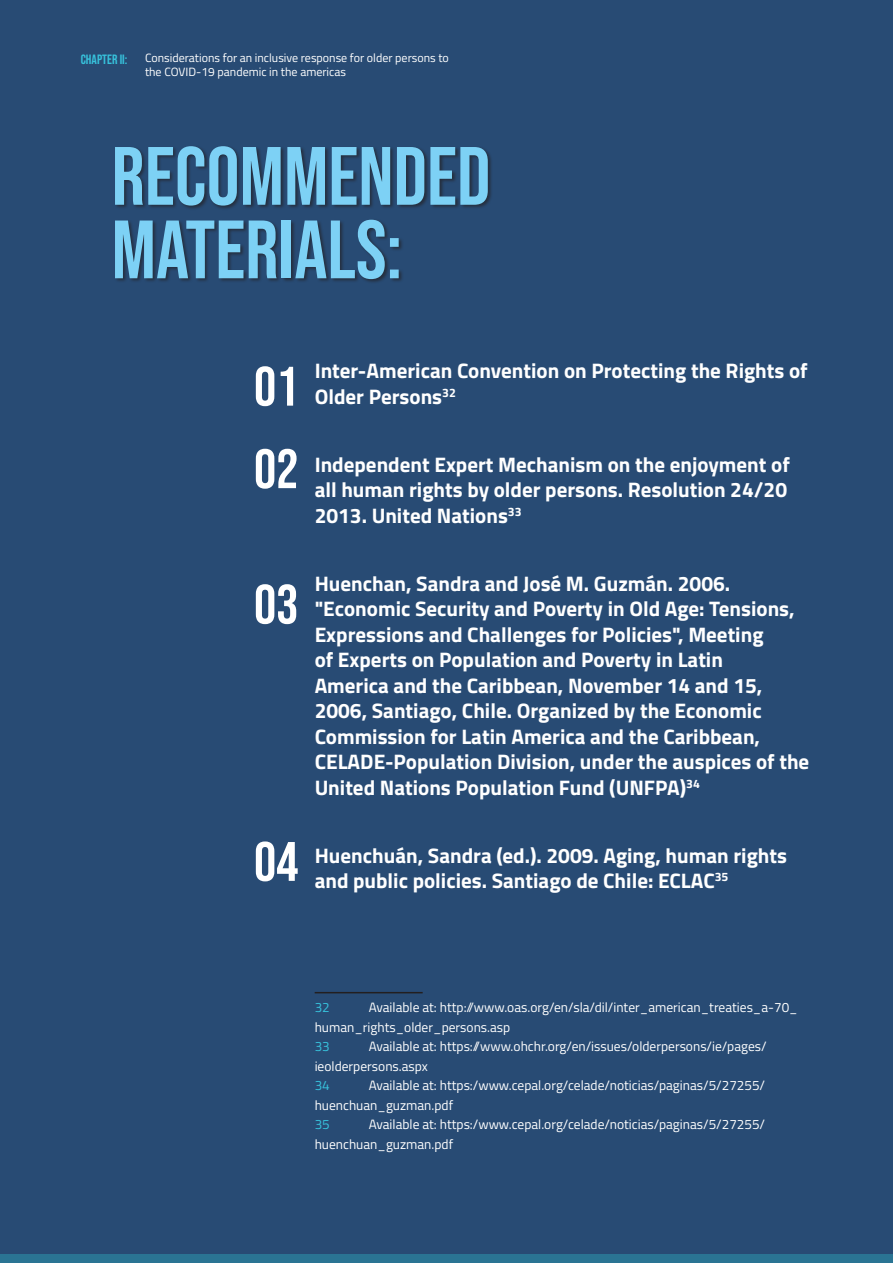
<style>
.page{position:relative;width:893px;height:1263px;background:#fff}
.page>*{position:absolute;margin:0;border:0;box-sizing:border-box;transform-origin:0 0}
._55_Contents_black_B{font:82.5px/73.5px "Bebas Neue";color:#7dd1f5}
._37_Contents_black_B{font:55.5px "Bebas Neue";color:#fff}
.Lecturas_recomendada{font:700 21px/25.5px "Titillium Web";color:#fff}
.Footnote_sytle{font:13.5px/19.5px "Titillium Web";color:#fff}
.Header_1{font:13.5px "Bebas Neue";color:#37c2dc}
.Footnote_sytle-2{font:13.5px "Titillium Web";color:#37c2dc}
.Header_2{font:12px/13.5px "Titillium Web";color:#fff}
</style>
<div class="page">
<div style="left:0;top:0;width:893px;height:1254px;background:#284b74"></div>
<div style="left:114px;top:145px;width:378px;height:139px;background:#231f20;opacity:.64"></div>
<hr style="left:315px;top:992px;width:108px;height:1px;background:#231f20">
<p class="Header_1" style="left:81px;top:52px;width:48px">CHAPTER II:</p>
<p class="Header_2" style="left:145px;top:51px;width:305px">Considerations for an inclusive response for older persons to the COVID-19 pandemic in the americas</p>
<p class="_55_Contents_black_B" style="left:112px;top:139px;width:380px">RECOMMENDED<br>MATERIALS:</p>
<p class="_37_Contents_black_B" style="left:254px;top:355px;width:46px">01</p>
<p class="_37_Contents_black_B" style="left:254px;top:437px;width:46px">02</p>
<p class="Lecturas_recomendada" style="left:315px;top:357px;width:495px">Inter-American Convention on Protecting the Rights of<br>Older Persons<sup>32</sup></p>
<p class="Lecturas_recomendada" style="left:315px;top:451px;width:477px">Independent Expert Mechanism on the enjoyment of all human rights by older persons. Resolution 24/20<br>2013. United Nations<sup>33</sup></p>
<p class="_37_Contents_black_B" style="left:254px;top:573px;width:46px">03</p>
<p class="_37_Contents_black_B" style="left:254px;top:830px;width:46px">04</p>
<p class="Lecturas_recomendada" style="left:315px;top:570px;width:496px">Huenchan, Sandra and José M. Guzmán. 2006. "Economic Security and Poverty in Old Age: Tensions, Expressions and Challenges for Policies", Meeting<br>of Experts on Population and Poverty in Latin<br>America and the Caribbean, November 14 and 15, 2006, Santiago, Chile. Organized by the Economic Commission for Latin America and the Caribbean, CELADE-Population Division, under the auspices of the United Nations Population Fund (UNFPA)<sup>34</sup></p>
<p class="Lecturas_recomendada" style="left:315px;top:842px;width:474px">Huenchuán, Sandra (ed.). 2009. Aging, human rights and public policies. Santiago de Chile: ECLAC<sup>35</sup></p>
<p class="Footnote_sytle" style="left:315px;top:997px;width:485px;text-indent:54px">Available at: http://www.oas.org/en/sla/dil/inter_american_treaties_a-70_ human_rights_older_persons.asp</p>
<p class="Footnote_sytle-2" style="left:315px;top:1036px;width:17px">33</p>
<p class="Footnote_sytle-2" style="left:315px;top:997px;width:17px">32</p>
<p class="Footnote_sytle" style="left:315px;top:1036px;width:454px;text-indent:54px">Available at: https://www.ohchr.org/en/issues/olderpersons/ie/pages/ ieolderpersons.aspx</p>
<p class="Footnote_sytle-2" style="left:315px;top:1075px;width:17px">34</p>
<p class="Footnote_sytle" style="left:315px;top:1075px;width:452px;text-indent:54px">Available at: https:/www.cepal.org/celade/noticias/paginas/5/27255/ huenchuan_guzman.pdf</p>
<p class="Footnote_sytle-2" style="left:315px;top:1114px;width:17px">35</p>
<p class="Footnote_sytle" style="left:315px;top:1114px;width:452px;text-indent:54px">Available at: https:/www.cepal.org/celade/noticias/paginas/5/27255/ huenchuan_guzman.pdf</p>
</div>
